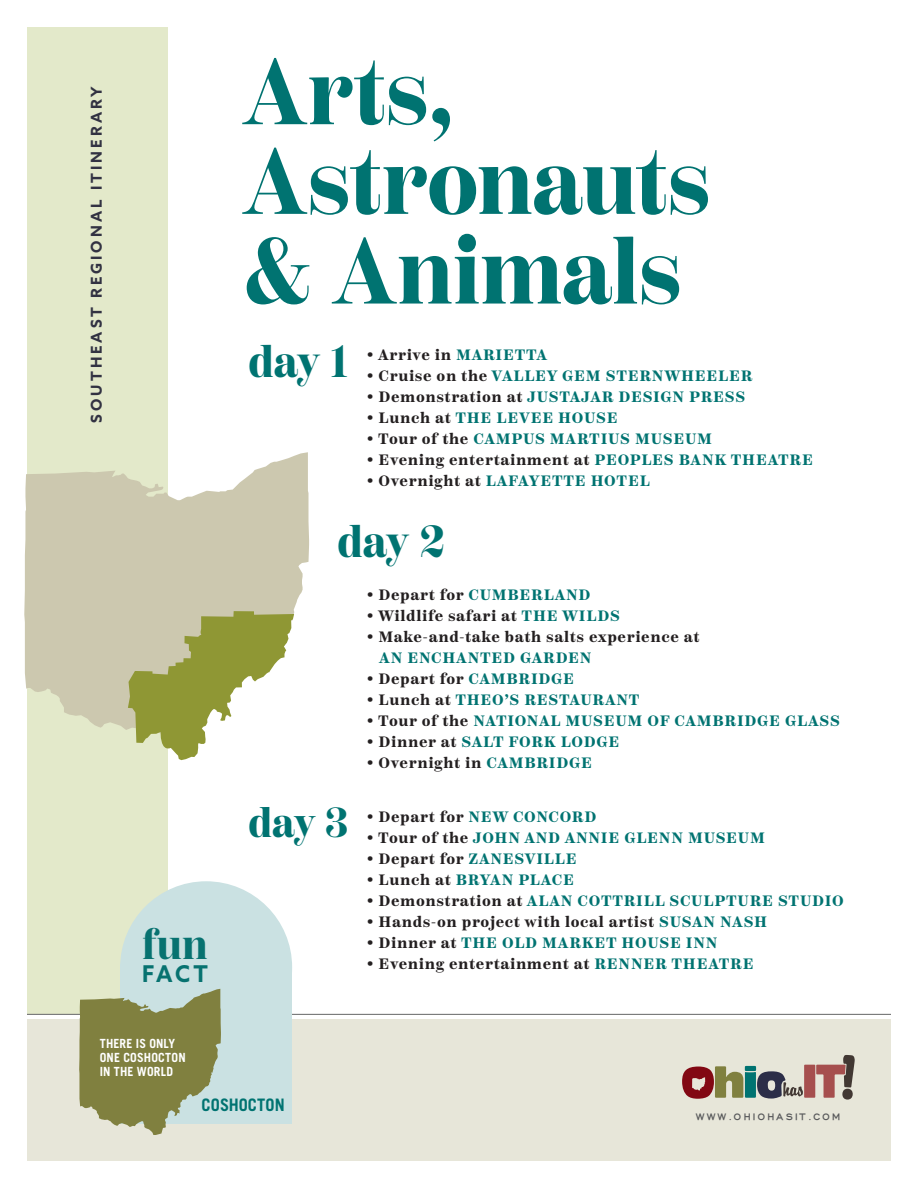
<style>
.page{position:relative;width:918px;height:1188px;background:#fff}
.page>*{position:absolute;margin:0;border:0;box-sizing:border-box;transform-origin:0 0}
.t1{font:700 93.6px/89.7px "Scotch Deck";letter-spacing:-.01em;color:#007371;scale:.95 1}
.t2{font:700 45px "Scotch Deck";letter-spacing:-.02em;color:#007371;scale:.95 1}
.t3{font:700 42.45px "Scotch Deck";color:#077270;scale:.95 1}
.t4{font:700 42px "Scotch Deck";color:#007371;scale:.95 1}
.t5{font:700 23.1px "Azo Sans";color:#077270;scale:.95 1}
.t6{font:700 17.25px "Trade Gothic";color:#007371;scale:.95 1}
.t7{font:700 15px "Scotch Text";letter-spacing:.05em;color:#007371}
.t8{font:700 15px "Scotch Text";letter-spacing:.04em;color:#231f20}
.t9{font:700 15px "Azo Sans";letter-spacing:.2em;color:#323242}
.t10{font:700 12.6px/13.8px "Trade Gothic";letter-spacing:.015em;color:#fff;scale:.95 1}
.t11{font:700 12px "Chisel";letter-spacing:.2em;color:#57585a}
.s1{color:#007371}
.s2{color:#231f20}
</style>
<div class="page">
<div style="left:27px;top:27px;width:141px;height:987px;background:#e3e9ca"></div>
<hr style="left:27px;top:1014px;width:864px;height:1px;background:#656666">
<div style="left:27px;top:1019px;width:864px;height:142px;background:#e7e6d9"></div>
<svg style="left:24px;top:452px;width:285px;height:278px;fill:#ccc8af"></svg>
<div style="left:804px;top:1065px;width:11px;height:33px;background:#a64f4e"></div>
<svg style="left:842px;top:1089px;width:11px;height:11px"></svg>
<svg style="left:816px;top:1055px;width:39px;height:43px"></svg>
<svg style="left:682px;top:1066px;width:121px;height:33px"></svg>
<svg style="left:128px;top:611px;width:166px;height:149px"></svg>
<div style="left:120px;top:881px;width:172px;height:172px;background:#cae1e2;border-radius:50%"></div>
<div style="left:121px;top:964px;width:171px;height:159px;background:#cae1e2"></div>
<svg style="left:79px;top:989px;width:142px;height:146px"></svg>
<p class="t9" style="left:86px;top:423px;width:338px;rotate:-90deg">SOUTHEAST REGIONAL ITINERARY</p>
<h3 class="t3" style="left:142px;top:920px;width:71px">fun</h3>
<h3 class="t5" style="left:142px;top:959px;width:71px">FACT</h3>
<p class="t10" style="left:100px;top:1037px;width:92px">THERE IS ONLY<br>ONE COSHOCTON<br>IN THE WORLD</p>
<h1 class="t1" style="left:244px;top:48px;width:493px">Arts,<br>Astronauts &amp; Animals</h1>
<h2 class="t2" style="left:248px;top:336px;width:106px">day 1</h2>
<p class="t8" style="left:367px;top:346px;width:182px">• Arrive in <span class="s1">MARIETTA</span></p>
<p class="t7" style="left:367px;top:367px;width:387px"><span class="s2">• Cruise on the</span> VALLEY GEM STERNWHEELER</p>
<p class="t7" style="left:367px;top:388px;width:380px"><span class="s2">• Demonstration at</span> JUSTAJAR DESIGN PRESS</p>
<p class="t7" style="left:367px;top:409px;width:252px"><span class="s2">• Lunch at</span> THE LEVEE HOUSE</p>
<p class="t7" style="left:367px;top:430px;width:347px"><span class="s2">• Tour of the</span> CAMPUS MARTIUS MUSEUM</p>
<p class="t8" style="left:367px;top:451px;width:448px">• Evening entertainment at <span class="s1">PEOPLES BANK THEATRE</span></p>
<p class="t7" style="left:367px;top:472px;width:284px"><span class="s2">• Overnight at</span> LAFAYETTE HOTEL</p>
<h2 class="t2" style="left:337px;top:515px;width:115px">day 2</h2>
<h3 class="t4" style="left:248px;top:798px;width:107px">day 3</h3>
<p class="t8" style="left:367px;top:586px;width:225px">• Depart for <span class="s1">CUMBERLAND</span></p>
<p class="t8" style="left:367px;top:607px;width:254px">• Wildlife safari at <span class="s1">THE WILDS</span></p>
<p class="t8" style="left:367px;top:628px;width:334px">• Make-and-take bath salts experience at</p>
<p class="t7" style="left:379px;top:649px;width:214px">AN ENCHANTED GARDEN</p>
<p class="t8" style="left:367px;top:670px;width:209px">• Depart for <span class="s1">CAMBRIDGE</span></p>
<p class="t7" style="left:367px;top:691px;width:274px"><span class="s2">• Lunch at</span> THEO’S RESTAURANT</p>
<p class="t7" style="left:367px;top:712px;width:474px"><span class="s2">• Tour of the</span> NATIONAL MUSEUM OF CAMBRIDGE GLASS</p>
<p class="t7" style="left:367px;top:733px;width:254px"><span class="s2">• Dinner at</span> SALT FORK LODGE</p>
<p class="t8" style="left:367px;top:754px;width:227px">• Overnight in <span class="s1">CAMBRIDGE</span></p>
<p class="t8" style="left:367px;top:808px;width:231px">• Depart for <span class="s1">NEW CONCORD</span></p>
<p class="t7" style="left:367px;top:829px;width:400px"><span class="s2">• Tour of the</span> JOHN AND ANNIE GLENN MUSEUM</p>
<p class="t8" style="left:367px;top:850px;width:211px">• Depart for <span class="s1">ZANESVILLE</span></p>
<p class="t7" style="left:367px;top:871px;width:209px"><span class="s2">• Lunch at</span> BRYAN PLACE</p>
<p class="t7" style="left:367px;top:892px;width:478px"><span class="s2">• Demonstration at</span> ALAN COTTRILL SCULPTURE STUDIO</p>
<p class="t8" style="left:367px;top:913px;width:402px">• Hands-on project with local artist <span class="s1">SUSAN NASH</span></p>
<p class="t7" style="left:367px;top:934px;width:352px"><span class="s2">• Dinner at</span> THE OLD MARKET HOUSE INN</p>
<p class="t8" style="left:367px;top:955px;width:388px">• Evening entertainment at <span class="s1">RENNER THEATRE</span></p>
<p class="t6" style="left:202px;top:1095px;width:89px">COSHOCTON</p>
<p class="t11" style="left:696px;top:1109px;width:146px">WWW.OHIOHASIT.COM</p>
</div>
